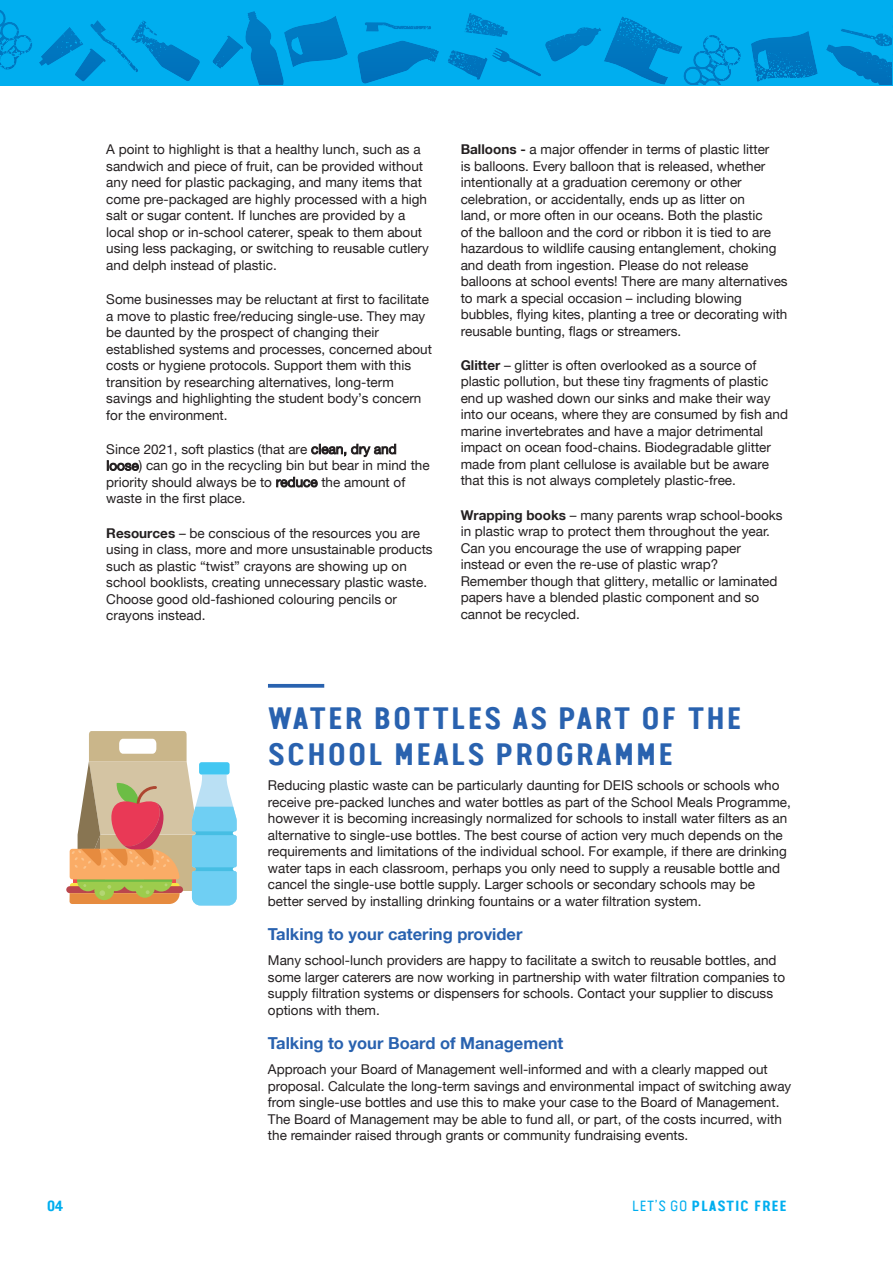
<style>
.page{position:relative;width:893px;height:1263px;background:#fff}
.page>*{position:absolute;margin:0;border:0;box-sizing:border-box;transform-origin:0 0}
.t1{font:700 31.5px/36.2px "Van Condensed Pro";letter-spacing:.045em;color:#2962af}
.t2{font:700 16.5px "Helvetica Neue LT";color:#2962af}
.t3{font:700 15px "Van Condensed Pro";letter-spacing:.04em;color:#00aeef}
.t4{font:13.5px/16.5px "Helvetica Neue LT";color:#231f20}
.t5{font:13.5px/16.5px "Helvetica Neue LT55 Roman";color:#231f20}
.s1{font-weight:700}
.s2{font-family:"Helvetica Neue LT55 Roman"}
.s3{font-family:"Van Pro Regular 3";font-weight:400}
</style>
<div class="page">
<svg style="left:268px;top:684px;width:56px;height:4px"></svg>
<div style="left:66px;top:886px;width:117px;height:7px;background:#ba464d;border-radius:3px"></div>
<svg style="left:70px;top:731px;width:167px;height:174px"></svg>
<div style="left:0;top:0;width:893px;height:85px;background:#00aeef"></div>
<svg style="left:357px;top:41px;width:82px;height:43px"></svg>
<svg style="left:212px;top:11px;width:136px;height:74px"></svg>
<svg style="left:0;top:12px;width:32px;height:58px"></svg>
<svg style="left:39px;top:20px;width:161px;height:61px"></svg>
<svg style="left:365px;top:22px;width:66px;height:10px"></svg>
<svg style="left:751px;top:31px;width:67px;height:51px"></svg>
<svg style="left:465px;top:13px;width:276px;height:72px"></svg>
<img style="left:448px;top:50px;width:39px;height:30px">
<img style="left:133px;top:30px;width:38px;height:48px">
<svg style="left:826px;top:29px;width:66px;height:56px"></svg>
<p class="t5" style="left:106px;top:141px;width:324px">A point to highlight is that a healthy lunch, such as a sandwich and piece of fruit, can be provided without any need for plastic packaging, and many items that come pre-packaged are highly processed with a high salt or sugar content. If lunches are provided by a local shop or in-school caterer, speak to them about using less packaging, or switching to reusable cutlery and delph instead of plastic.</p>
<p class="t5" style="left:106px;top:291px;width:327px">Some businesses may be reluctant at first to facilitate a move to plastic free/reducing single-use. They may be daunted by the prospect of changing their established systems and processes, concerned about costs or hygiene protocols. Support them with this transition by researching alternatives, long-term savings and highlighting the student body’s concern for the environment.</p>
<p class="t5" style="left:106px;top:441px;width:325px">Since 2021, soft plastics (that are clean, dry and loose) can go in the recycling bin but bear in mind the priority should always be to reduce the amount of waste in the first place.</p>
<p class="t4" style="left:106px;top:526px;width:328px"><span class="s1">Resources</span> – be conscious of the resources you are using in class, more and more unsustainable products such as plastic “twist” crayons are showing up on school booklists, creating unnecessary plastic waste.<br>Choose good old-fashioned colouring pencils or crayons instead.</p>
<p class="t4" style="left:461px;top:142px;width:329px"><span class="s1">Balloons -</span> a major offender in terms of plastic litter<br>is balloons. Every balloon that is released, whether intentionally at a graduation ceremony or other celebration, or accidentally, ends up as litter on<br>land, or more often in our oceans. Both the plastic<br>of the balloon and the cord or ribbon it is tied to are hazardous to wildlife causing entanglement, choking and death from ingestion. Please do not release balloons at school events! There are many alternatives to mark a special occasion – including blowing bubbles, flying kites, planting a tree or <span class="s2">decorating with</span></p>
<p class="t5" style="left:461px;top:322px;width:222px">reusable bunting, flags or streamers.</p>
<p class="t4" style="left:461px;top:358px;width:329px"><span class="s1">Glitter</span> – glitter is often overlooked as a source of plastic pollution, but these tiny fragments of plastic end up washed down our sinks and make their way into our oceans, where they are consumed by fish and marine invertebrates and have a major detrimental impact on ocean food-chains. Biodegradable glitter made from plant cellulose is available but be aware that this is not always completely plastic-free.</p>
<p class="t4" style="left:461px;top:508px;width:324px"><span class="s1">Wrapping books</span> – many parents wrap school-books in plastic wrap to protect them throughout the year.<br>Can you encourage the use of wrapping paper instead or even the re-use of plastic wrap?<br>Remember though that glittery, metallic or laminated papers have a blended plastic component and so cannot be recycled.</p>
<h1 class="t1" style="left:268px;top:703px;width:475px">WATER BOTTLES AS PART OF THE<br>SCHOOL MEALS PROGRAMME</h1>
<p class="t4" style="left:268px;top:777px;width:524px">Reducing plastic waste can be particularly daunting for DEIS schools or schools who receive pre-packed lunches and water bottles as part of the School Meals Programme, however it is becoming increasingly normalized for schools to install water filters as an alternative to single-use bottles. The best course of action very much depends on the requirements and limitations of the individual school. For example, if there are drinking water taps in each classroom, perhaps you only need to supply a reusable bottle and cancel the single-use bottle supply. Larger schools or secondary schools may be better served by installing drinking fountains or a water filtration system.</p>
<p class="t2" style="left:268px;top:928px;width:256px">Talking to your catering provider</p>
<p class="t4" style="left:268px;top:953px;width:519px">Many school-lunch providers are happy to facilitate a switch to reusable bottles, and some larger caterers are now working in partnership with water filtration companies to supply filtration systems or dispensers for schools. Contact your supplier to discuss options with them.</p>
<p class="t2" style="left:268px;top:1037px;width:297px">Talking to your Board of Management</p>
<p class="t4" style="left:268px;top:1062px;width:525px">Approach your Board of Management well-informed and with a clearly mapped out proposal. Calculate the long-term savings and environmental impact of switching away from single-use bottles and use this to make your case to the Board of Management.<br>The Board of Management may be able to fund all, or part, of the costs incurred, with the remainder raised through grants or community fundraising events.</p>
<p class="t3" style="left:47px;top:1199px;width:18px">04</p>
<p class="t3" style="left:632px;top:1199px;width:156px"><span class="s3">LET’S GO</span> PLASTIC FREE</p>
</div>
